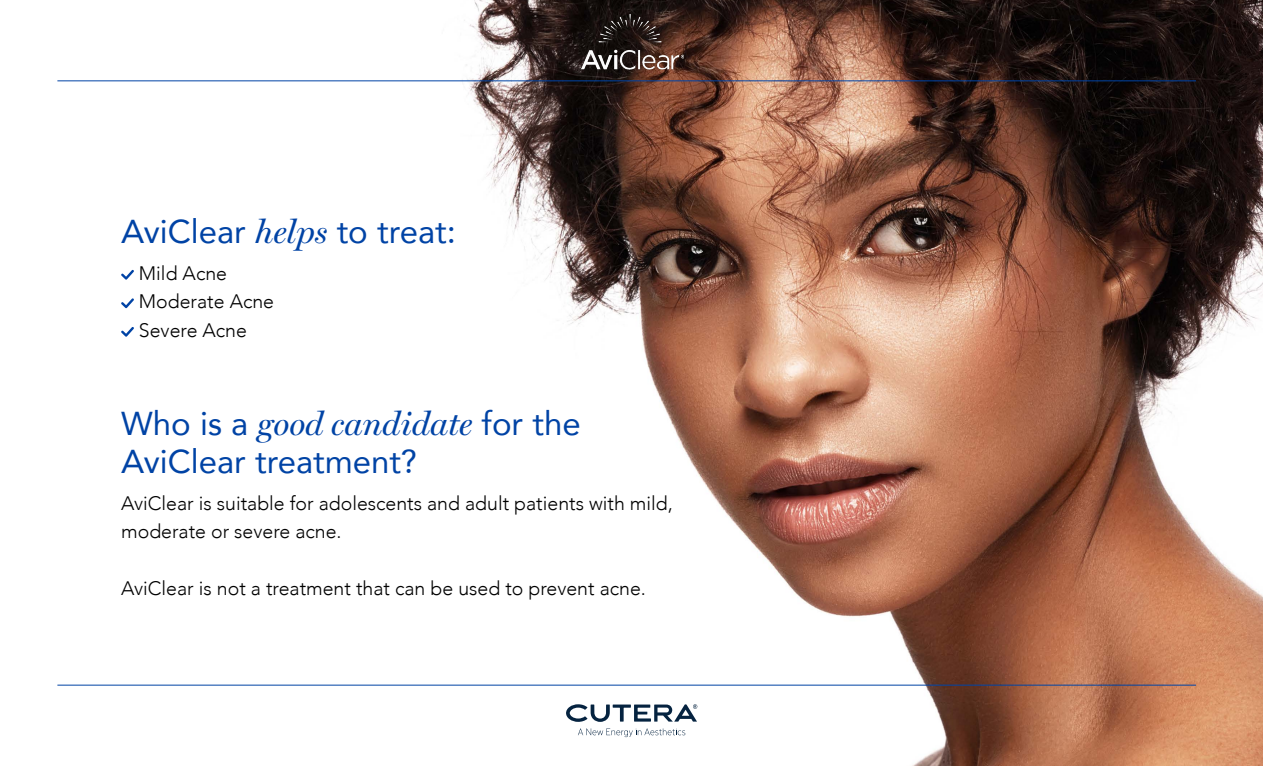
<style>
.page{position:relative;width:1263px;height:766px;background:#fff}
.page>*{position:absolute;margin:0;border:0;box-sizing:border-box;transform-origin:0 0}
.t1{font:33px "Avenir";color:#0043a5}
.t2{font:italic 33px "Miller Display";color:#0043a5}
.t3{font:300 19.5px/28.5px "Avenir";color:#000}
.s1{font-family:"Miller Display";font-style:italic}
.s2{font-family:"Avenir";font-style:normal}
</style>
<div class="page">
<img style="left:440px;top:0;width:823px;height:765px">
<svg style="left:121px;top:270px;width:13px;height:9px"></svg>
<svg style="left:121px;top:298px;width:13px;height:10px"></svg>
<svg style="left:121px;top:327px;width:13px;height:9px"></svg>
<img style="left:579px;top:13px;width:105px;height:58px">
<hr style="left:57px;top:684px;width:1139px;height:1px;background:#0043a5">
<hr style="left:57px;top:80px;width:1139px;height:1px;background:#0043a5">
<svg style="left:578px;top:728px;width:107px;height:9px"></svg>
<svg style="left:566px;top:704px;width:131px;height:17px"></svg>
<h1 class="t1" style="left:121px;top:204px;width:336px">AviClear <span class="s1">helps</span> to treat:</h1>
<p class="t3" style="left:139px;top:258px;width:137px">Mild Acne<br>Moderate Acne<br>Severe Acne</p>
<h1 class="t2" style="left:121px;top:404px;width:461px"><span class="s2">Who is a</span> good candidate <span class="s2">for the</span></h1>
<h1 class="t1" style="left:121px;top:434px;width:297px">AviClear treatment?</h1>
<p class="t3" style="left:121px;top:488px;width:553px">AviClear is suitable for adolescents and adult patients with mild, moderate or severe acne.</p>
<p class="t3" style="left:121px;top:574px;width:526px">AviClear is not a treatment that can be used to prevent acne.</p>
</div>
